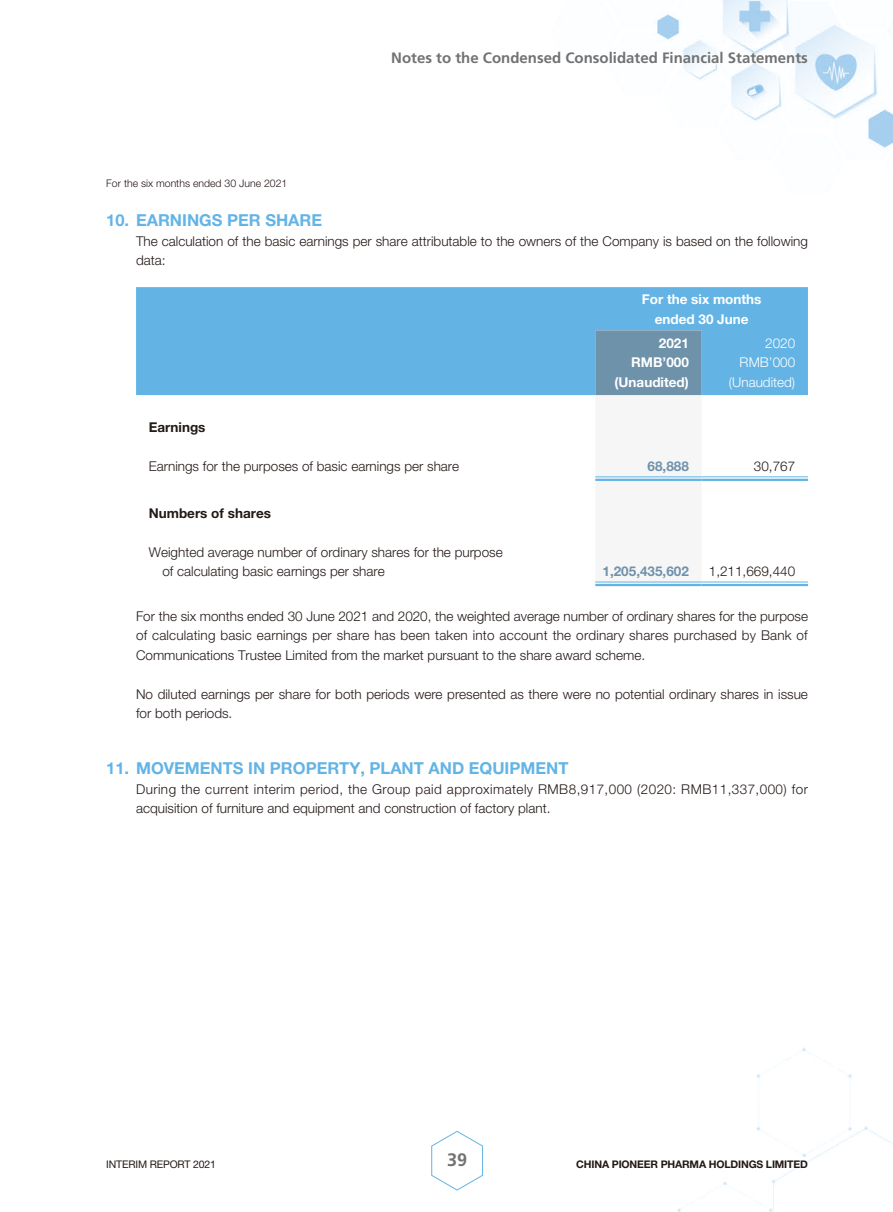
<style>
.page{position:relative;width:893px;height:1212px;background:#fff}
.page>*{position:absolute;margin:0;border:0;box-sizing:border-box;transform-origin:0 0}
.t1{font:700 18px "Frutiger LT Std";color:#727272}
.t2{font:700 16.5px "Helvetica Neue LT Std";color:#63b4e5}
.t3{font:700 15px "Frutiger LT Std";color:#727272}
.t4{font:300 13.5px/19.5px "Helvetica Neue LT Std";color:#231916}
.t5{font:300 13.5px/19.5px "Helvetica Neue LT Std";letter-spacing:.03em;color:#231916}
.t6{font:700 13.5px/19.5px "Helvetica Neue LT Std";color:#fff;text-align:center}
.t7{font:700 13.5px "Helvetica Neue LT Std";color:#231916}
.t8{font:300 13.5px "Helvetica Neue LT Std";color:#fff}
.t9{font:700 13.5px "Helvetica Neue LT Std";color:#6f92ab}
.t10{font:700 10.5px "Helvetica Neue LT Std";letter-spacing:-.015em;color:#231916}
.t11{font:300 10.5px "Helvetica Neue LT Std";color:#231916}
.t12{font:10.5px "Helvetica Neue LT Std";letter-spacing:-.015em;color:#231916}
</style>
<div class="page">
<img style="left:595px;top:0;width:298px;height:1212px">
<svg style="left:431px;top:1131px;width:52px;height:60px"></svg>
<div style="left:136px;top:287px;width:672px;height:108px;background:#63b4e5"></div>
<svg style="left:136px;top:395px;width:672px;height:189px"></svg>
<svg style="left:595px;top:330px;width:107px;height:254px"></svg>
<hr style="left:595px;top:476px;width:107px;height:1px;background:#63b4e5">
<hr style="left:595px;top:479px;width:107px;height:2px;background:#63b4e5">
<hr style="left:702px;top:476px;width:106px;height:1px;background:#63b4e5">
<hr style="left:702px;top:479px;width:106px;height:2px;background:#63b4e5">
<hr style="left:595px;top:582px;width:107px;height:1px;background:#63b4e5">
<hr style="left:595px;top:584px;width:107px;height:2px;background:#63b4e5">
<hr style="left:702px;top:582px;width:106px;height:1px;background:#63b4e5">
<hr style="left:702px;top:584px;width:106px;height:2px;background:#63b4e5">
<p class="t11" style="left:106px;top:177px;width:183px">For the six months ended 30 June 2021</p>
<p class="t3" style="left:391px;top:49px;width:418px">Notes to the Condensed Consolidated Financial Statements</p>
<p class="t2" style="left:106px;top:210px;width:217px">10. EARNINGS PER SHARE</p>
<p class="t4" style="left:136px;top:231px;width:673px">The calculation of the basic earnings per share attributable to the owners of the Company is based on the following data:</p>
<p class="t6" style="left:642px;top:289px;width:121px">For the six months ended 30 June</p>
<p class="t6" style="left:659px;top:333px;width:32px">2021</p>
<p class="t8" style="left:765px;top:334px;width:32px">2020</p>
<p class="t6" style="left:631px;top:352px;width:59px">RMB’000</p>
<p class="t8" style="left:740px;top:354px;width:57px">RMB’000</p>
<p class="t6" style="left:615px;top:372px;width:76px">(Unaudited)</p>
<p class="t8" style="left:729px;top:373px;width:68px">(Unaudited)</p>
<p class="t7" style="left:149px;top:419px;width:58px">Earnings</p>
<p class="t4" style="left:149px;top:456px;width:312px">Earnings for the purposes of basic earnings per share</p>
<p class="t9" style="left:648px;top:458px;width:43px">68,888</p>
<p class="t4" style="left:754px;top:456px;width:43px">30,767</p>
<p class="t7" style="left:149px;top:504px;width:124px">Numbers of shares</p>
<p class="t4" style="left:162px;top:542px;width:342px;text-indent:-14px">Weighted average number of ordinary shares for the purpose of calculating basic earnings per share</p>
<p class="t9" style="left:602px;top:563px;width:88px">1,205,435,602</p>
<p class="t4" style="left:709px;top:561px;width:88px">1,211,669,440</p>
<p class="t4" style="left:136px;top:606px;width:673px;text-align:justify">For the six months ended 30 June 2021 and 2020, the weighted average number of ordinary shares for the purpose of calculating basic earnings per share has been taken into account the ordinary shares purchased by Bank of Communications Trustee Limited from the market pursuant to the share award scheme.</p>
<p class="t4" style="left:136px;top:684px;width:673px">No diluted earnings per share for both periods were presented as there were no potential ordinary shares in issue for both periods.</p>
<p class="t2" style="left:106px;top:758px;width:464px">11. MOVEMENTS IN PROPERTY, PLANT AND EQUIPMENT</p>
<p class="t5" style="left:136px;top:779px;width:673px">During the current interim period, the Group paid approximately RMB8,917,000 (2020: RMB11,337,000) for acquisition of furniture and equipment and construction of factory plant.</p>
<p class="t12" style="left:106px;top:1158px;width:111px">INTERIM REPORT 2021</p>
<h1 class="t1" style="left:447px;top:1149px;width:22px">39</h1>
<p class="t10" style="left:576px;top:1157px;width:233px">CHINA PIONEER PHARMA HOLDINGS LIMITED</p>
</div>
